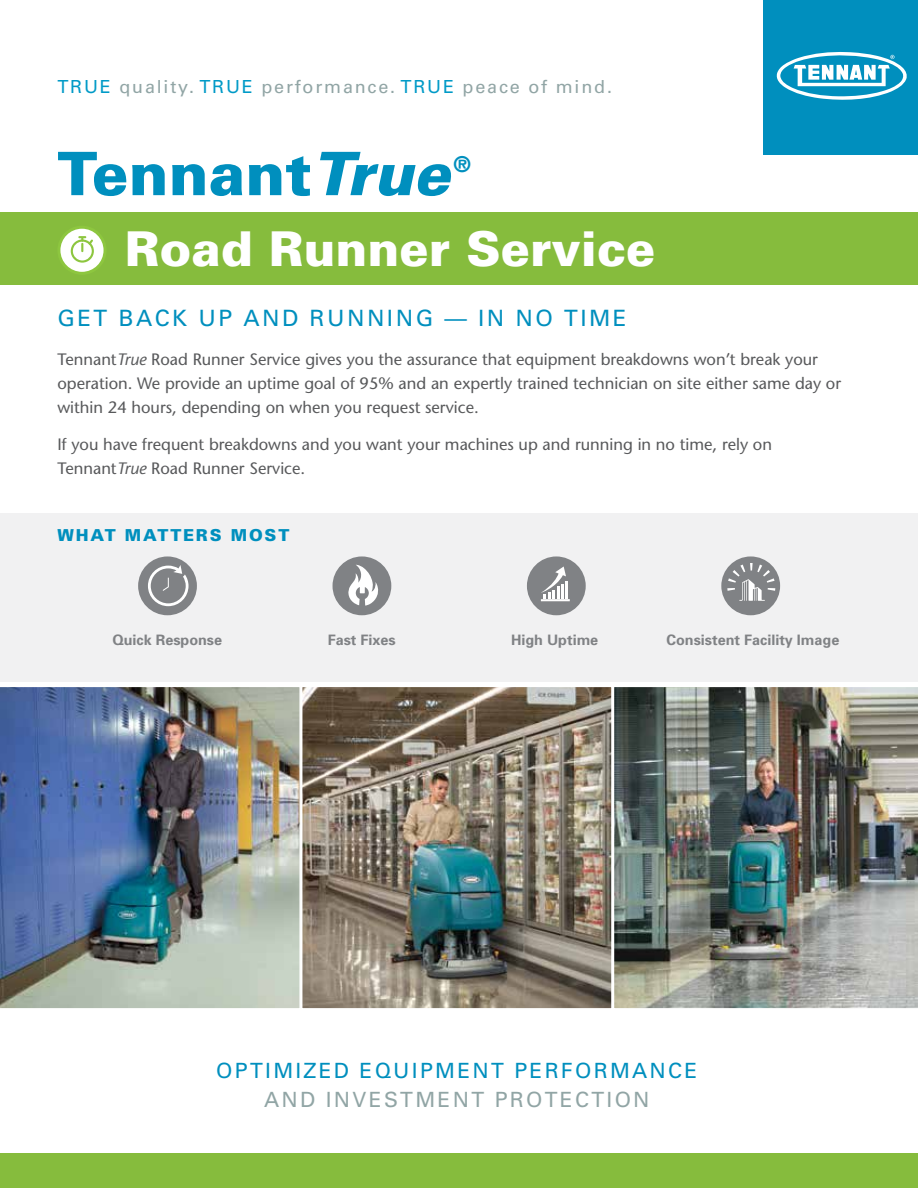
<style>
.page{position:relative;width:918px;height:1188px;background:#fff}
.page>*{position:absolute;margin:0;border:0;box-sizing:border-box;transform-origin:0 0}
.t1{font:900 60px "Univers";color:#008fbe}
.t2{font:900 48px "Univers";color:#fff}
.t3{font:22.5px "Univers";letter-spacing:.11em;color:#008fbe}
.t4{font:900 21.9px "Univers";color:#008fbe}
.t5{font:21px "Univers";letter-spacing:.11em;color:#008fbe}
.t6{font:21px "Univers";letter-spacing:.11em;color:#91a5a5}
.t7{font:18px "Univers LT Std";letter-spacing:.1em;color:#91a5a5}
.t8{font:16.5px/24px "Stone Sans";color:#58595b}
.t9{font:900 16.5px "Univers";letter-spacing:.11em;color:#008fbe}
.t10{font:700 14.4px "Univers";color:#808285}
.s1{color:#009ac7}
.s2{font-style:italic}
</style>
<div class="page">
<div style="left:0;top:213px;width:918px;height:72px;background:#86bc3d"></div>
<div style="left:764px;top:0;width:154px;height:155px;background:#008fbe"></div>
<svg style="left:776px;top:52px;width:131px;height:48px"></svg>
<svg style="left:59px;top:227px;width:46px;height:46px"></svg>
<div style="left:57px;top:226px;width:50px;height:49px;border:3px solid #8dc63f;border-radius:50%"></div>
<svg style="left:71px;top:236px;width:23px;height:27px"></svg>
<div style="left:0;top:513px;width:918px;height:168px;background:#f1f1f2"></div>
<img style="left:304px;top:689px;width:306px;height:318px">
<div style="left:301px;top:686px;width:312px;height:324px;border:2px solid #fff"></div>
<img style="left:614px;top:687px;width:304px;height:322px">
<div style="left:0;top:1153px;width:918px;height:35px;background:#86bc3d"></div>
<img style="left:0;top:687px;width:300px;height:322px">
<div style="left:138px;top:556px;width:59px;height:59px;background:#808285;border-radius:50%"></div>
<svg style="left:148px;top:565px;width:41px;height:41px"></svg>
<div style="left:333px;top:556px;width:58px;height:59px;background:#808285;border-radius:50%"></div>
<svg style="left:348px;top:565px;width:31px;height:41px"></svg>
<div style="left:721px;top:556px;width:59px;height:59px;background:#808285;border-radius:50%"></div>
<div style="left:527px;top:556px;width:59px;height:59px;background:#808285;border-radius:50%"></div>
<hr style="left:541px;top:599px;width:29px;height:2px;background:#fff">
<hr style="left:565px;top:581px;width:3px;height:17px;background:#fff">
<svg style="left:541px;top:566px;width:25px;height:32px"></svg>
<svg style="left:727px;top:563px;width:48px;height:38px"></svg>
<p class="t7" style="left:57px;top:76px;width:556px"><span class="s1">TRUE</span> quality. <span class="s1">TRUE</span> performance. <span class="s1">TRUE</span> peace of mind.</p>
<h1 class="t1" style="left:57px;top:137px;width:394px">Tennant<span class="s2">True</span></h1>
<h3 class="t4" style="left:453px;top:151px;width:19px">®</h3>
<h2 class="t2" style="left:125px;top:219px;width:532px">Road Runner Service</h2>
<h3 class="t3" style="left:57px;top:304px;width:571px">GET BACK UP AND RUNNING — IN NO TIME</h3>
<p class="t8" style="left:57px;top:347px;width:785px">Tennant<span class="s2">True</span> Road Runner Service gives you the assurance that equipment breakdowns won’t break your operation. We provide an uptime goal of 95% and an expertly trained technician on site either same day or within 24 hours, depending on when you request service.</p>
<p class="t8" style="left:57px;top:433px;width:716px">If you have frequent breakdowns and you want your machines up and running in no time, rely on<br>Tennant<span class="s2">True</span> Road Runner Service.</p>
<p class="t9" style="left:57px;top:525px;width:233px">WHAT MATTERS MOST</p>
<p class="t10" style="left:113px;top:631px;width:111px">Quick Response</p>
<p class="t10" style="left:328px;top:631px;width:70px">Fast Fixes</p>
<p class="t10" style="left:511px;top:631px;width:89px">High Uptime</p>
<p class="t10" style="left:667px;top:631px;width:174px">Consistent Facility Image</p>
<p class="t5" style="left:216px;top:1058px;width:483px">OPTIMIZED EQUIPMENT PERFORMANCE</p>
<p class="t6" style="left:264px;top:1086px;width:387px">AND INVESTMENT PROTECTION</p>
</div>
